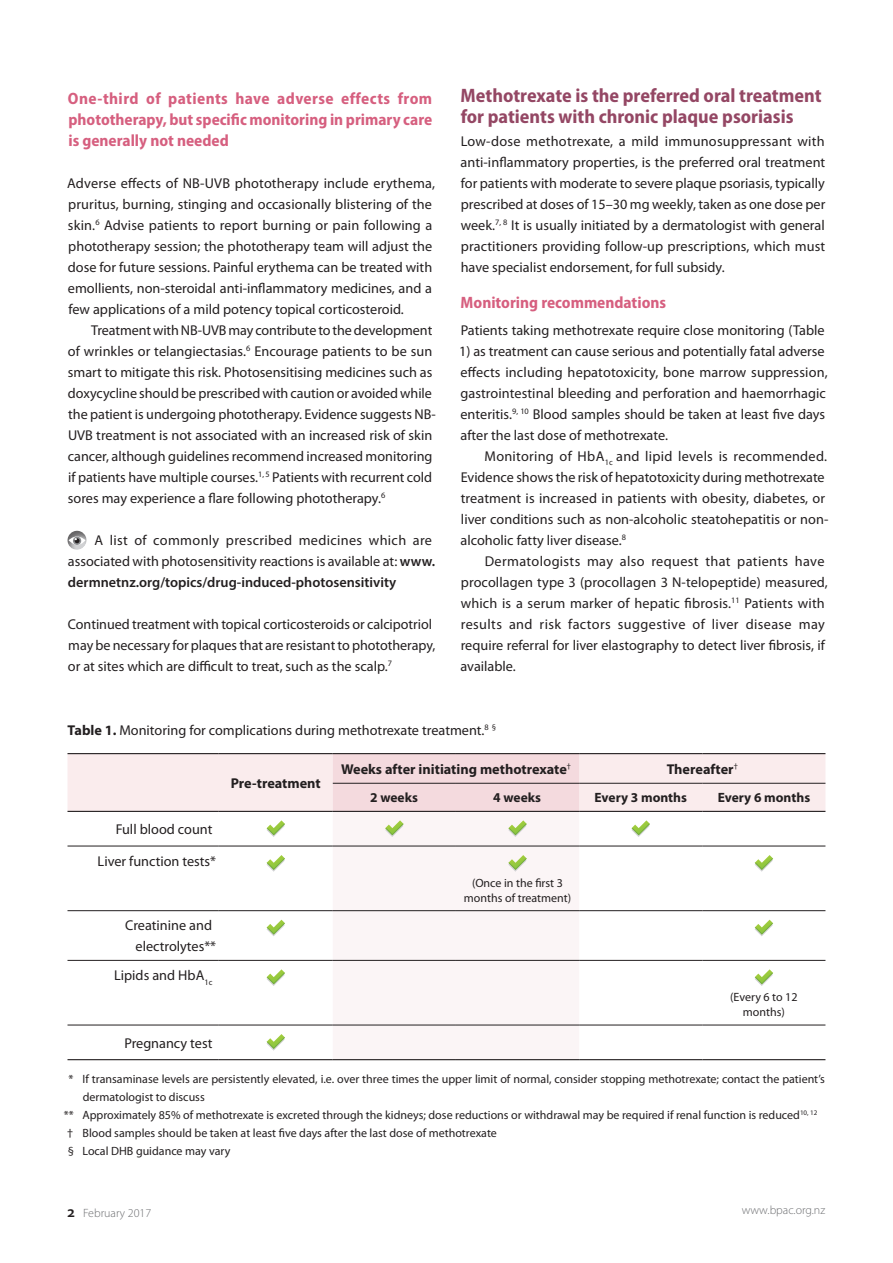
<style>
.page{position:relative;width:893px;height:1263px;background:#fff}
.page>*{position:absolute;margin:0;border:0;box-sizing:border-box;transform-origin:0 0}
.A_head{font:700 semi-condensed 19.5px/21px "Myriad Pro";color:#944764}
.B_head{font:700 semi-condensed 16.5px/21px "Myriad Pro";color:#d65f7f;text-align:justify}
.Body{font:14.25px/21px "Myriad Pro";color:#231f20}
.Body-First_Line_Inde{font:14.25px/21px "Myriad Pro";color:#231f20}
.Body_Line_Space{font:14.25px/21px "Myriad Pro";color:#231f20}
.Body-2{font:700 14.25px "Myriad Pro";color:#231f20}
.Body-3{font:700 13.5px "Myriad Pro";color:#231f20}
.Footnote{font:12px "Myriad Pro";color:#231f20}
.Body-4{font:12px/15px "Myriad Pro";color:#231f20;text-align:center}
.t1{font:300 12px "Myriad Pro";color:#6c6d70}
.s1{font-weight:600}
.s2{font-weight:700}
.s3{font-weight:600;font-size:15.75px;color:#231f20}
</style>
<div class="page">
<div style="left:65px;top:529px;width:23px;height:22px;background:#231f20;opacity:.6"></div>
<svg style="left:69px;top:536px;width:17px;height:9px"></svg>
<svg style="left:73px;top:537px;width:8px;height:8px"></svg>
<svg style="left:75px;top:538px;width:5px;height:5px"></svg>
<svg style="left:68px;top:754px;width:757px;height:57px;background:#f6e4e6"></svg>
<svg style="left:68px;top:828px;width:757px;height:214px"></svg>
<div style="left:333px;top:828px;width:246px;height:214px;background:#fbf5f6"></div>
<hr style="left:333px;top:783px;width:123px;height:1px;background:#231f20">
<hr style="left:456px;top:783px;width:123px;height:1px;background:#231f20">
<hr style="left:579px;top:783px;width:123px;height:1px;background:#231f20">
<hr style="left:702px;top:783px;width:123px;height:1px;background:#231f20">
<hr style="left:68px;top:846px;width:151px;height:1px;background:#231f20">
<hr style="left:219px;top:846px;width:114px;height:1px;background:#231f20">
<hr style="left:333px;top:846px;width:123px;height:1px;background:#231f20">
<hr style="left:456px;top:846px;width:123px;height:1px;background:#231f20">
<hr style="left:579px;top:846px;width:123px;height:1px;background:#231f20">
<hr style="left:702px;top:846px;width:123px;height:1px;background:#231f20">
<hr style="left:68px;top:910px;width:151px;height:1px;background:#231f20">
<hr style="left:219px;top:910px;width:114px;height:1px;background:#231f20">
<hr style="left:333px;top:910px;width:123px;height:1px;background:#231f20">
<hr style="left:456px;top:910px;width:123px;height:1px;background:#231f20">
<hr style="left:579px;top:910px;width:123px;height:1px;background:#231f20">
<hr style="left:702px;top:910px;width:123px;height:1px;background:#231f20">
<hr style="left:68px;top:960px;width:151px;height:1px;background:#231f20">
<hr style="left:219px;top:960px;width:114px;height:1px;background:#231f20">
<hr style="left:333px;top:960px;width:123px;height:1px;background:#231f20">
<hr style="left:456px;top:960px;width:123px;height:1px;background:#231f20">
<hr style="left:579px;top:960px;width:123px;height:1px;background:#231f20">
<hr style="left:702px;top:960px;width:123px;height:1px;background:#231f20">
<hr style="left:68px;top:1025px;width:151px;height:1px;background:#231f20">
<hr style="left:219px;top:1025px;width:114px;height:1px;background:#231f20">
<hr style="left:333px;top:1025px;width:123px;height:1px;background:#231f20">
<hr style="left:456px;top:1025px;width:123px;height:1px;background:#231f20">
<hr style="left:579px;top:1025px;width:123px;height:1px;background:#231f20">
<hr style="left:702px;top:1025px;width:123px;height:1px;background:#231f20">
<hr style="left:68px;top:1059px;width:151px;height:1px;background:#231f20">
<hr style="left:219px;top:1059px;width:114px;height:1px;background:#231f20">
<hr style="left:333px;top:1059px;width:123px;height:1px;background:#231f20">
<hr style="left:456px;top:1059px;width:123px;height:1px;background:#231f20">
<hr style="left:579px;top:1059px;width:123px;height:1px;background:#231f20">
<hr style="left:702px;top:1059px;width:123px;height:1px;background:#231f20">
<hr style="left:68px;top:753px;width:151px;height:1px;background:#231f20">
<hr style="left:219px;top:753px;width:114px;height:1px;background:#231f20">
<hr style="left:68px;top:811px;width:151px;height:1px;background:#231f20">
<hr style="left:219px;top:811px;width:114px;height:1px;background:#231f20">
<hr style="left:333px;top:753px;width:123px;height:1px;background:#231f20">
<hr style="left:456px;top:753px;width:123px;height:1px;background:#231f20">
<hr style="left:579px;top:753px;width:123px;height:1px;background:#231f20">
<hr style="left:702px;top:753px;width:123px;height:1px;background:#231f20">
<hr style="left:333px;top:811px;width:123px;height:1px;background:#231f20">
<hr style="left:456px;top:811px;width:123px;height:1px;background:#231f20">
<hr style="left:579px;top:811px;width:123px;height:1px;background:#231f20">
<hr style="left:702px;top:811px;width:123px;height:1px;background:#231f20">
<svg style="left:267px;top:820px;width:18px;height:17px"></svg>
<svg style="left:385px;top:820px;width:19px;height:17px"></svg>
<svg style="left:508px;top:820px;width:19px;height:17px"></svg>
<svg style="left:631px;top:820px;width:19px;height:17px"></svg>
<svg style="left:267px;top:855px;width:18px;height:17px"></svg>
<svg style="left:508px;top:855px;width:19px;height:17px"></svg>
<svg style="left:755px;top:855px;width:18px;height:17px"></svg>
<svg style="left:267px;top:920px;width:18px;height:16px"></svg>
<svg style="left:755px;top:920px;width:18px;height:16px"></svg>
<svg style="left:267px;top:969px;width:18px;height:17px"></svg>
<svg style="left:755px;top:969px;width:18px;height:17px"></svg>
<svg style="left:267px;top:1034px;width:18px;height:17px"></svg>
<p class="B_head" style="left:68px;top:88px;width:366px">One-third of patients have adverse effects from phototherapy, but specific monitoring in primary care is generally not needed</p>
<p class="Body" style="left:67px;top:172px;width:369px">Adverse effects of NB-UVB phototherapy include erythema, pruritus, burning, stinging and occasionally blistering of the skin.<sup>6</sup> Advise patients to report burning or pain following a phototherapy session; the phototherapy team will adjust the dose for future sessions. Painful erythema can be treated with emollients, non-steroidal anti-inflammatory medicines, and a few applications of a mild potency topical corticosteroid.</p>
<p class="Body-First_Line_Inde" style="left:68px;top:319px;width:369px;text-indent:23px">Treatment with NB-UVB may contribute to the development of wrinkles or telangiectasias.<sup>6</sup> Encourage patients to be sun smart to mitigate this risk. Photosensitising medicines such as doxycycline should be prescribed with caution or avoided while the patient is undergoing phototherapy. Evidence suggests NB-UVB treatment is not associated with an increased risk of skin cancer, although guidelines recommend increased monitoring if patients have multiple courses.<sup>1,</sup> <sup>5</sup> Patients with recurrent cold sores may experience a flare following phototherapy.<sup>6</sup></p>
<p class="Body_Line_Space" style="left:68px;top:529px;width:369px;text-indent:26px">A list of commonly prescribed medicines which are associated with photosensitivity reactions is available at: <span class="s1">www. dermnetnz.org/topics/drug-induced-photosensitivity</span></p>
<p class="Body_Line_Space" style="left:68px;top:613px;width:369px">Continued treatment with topical corticosteroids or calcipotriol may be necessary for plaques that are resistant to phototherapy, or at sites which are difficult to treat, such as the scalp.<sup>7</sup></p>
<p class="A_head" style="left:461px;top:85px;width:362px">Methotrexate is the preferred oral treatment for patients with chronic plaque psoriasis</p>
<p class="Body" style="left:460px;top:130px;width:366px;text-align:justify">Low-dose methotrexate, a mild immunosuppressant with anti-inflammatory properties, is the preferred oral treatment for patients with moderate to severe plaque psoriasis, typically prescribed at doses of 15–30 mg weekly, taken as one dose per week.<sup>7,</sup> <sup>8</sup> It is usually initiated by a dermatologist with general practitioners providing follow-up prescriptions, which must have specialist endorsement, for full subsidy.</p>
<p class="B_head" style="left:461px;top:292px;width:207px">Monitoring recommendations</p>
<p class="Body" style="left:461px;top:319px;width:366px">Patients taking methotrexate require close monitoring (Table</p>
<p class="Body" style="left:459px;top:340px;width:370px">1) as treatment can cause serious and potentially fatal adverse effects including hepatotoxicity, bone marrow suppression, gastrointestinal bleeding and perforation and haemorrhagic enteritis.<sup>9,</sup> <sup>10</sup> Blood samples should be taken at least five days after the last dose of methotrexate.</p>
<p class="Body-First_Line_Inde" style="left:460px;top:445px;width:369px;text-indent:24px">Monitoring of HbA<sub>1c</sub> and lipid levels is recommended.<br>Evidence shows the risk of hepatotoxicity during methotrexate treatment is increased in patients with obesity, diabetes, or liver conditions such as non-alcoholic steatohepatitis or non&shy;alcoholic fatty liver disease.<sup>8</sup></p>
<p class="Body-First_Line_Inde" style="left:460px;top:550px;width:369px;text-indent:24px">Dermatologists may also request that patients have procollagen type 3 (procollagen 3 N-telopeptide) measured, which is a serum marker of hepatic fibrosis.<sup>11</sup> Patients with results and risk factors suggestive of liver disease may require referral for liver elastography to detect liver fibrosis, if available.</p>
<p class="Body_Line_Space" style="left:68px;top:719px;width:430px"><span class="s2">Table 1.</span> Monitoring for complications during methotrexate treatment.<sup>8</sup> <sup>§</sup></p>
<p class="Body" style="left:116px;top:818px;width:98px">Full blood count</p>
<p class="Body" style="left:98px;top:850px;width:120px">Liver function tests*</p>
<p class="Body-2" style="left:231px;top:774px;width:91px">Pre-treatment</p>
<p class="Body" style="left:125px;top:915px;width:92px;text-align:right">Creatinine and electrolytes**</p>
<p class="Body" style="left:114px;top:964px;width:100px">Lipids and HbA<sub>1c</sub></p>
<p class="Body-2" style="left:341px;top:760px;width:231px">Weeks after initiating methotrexate<sup>†</sup></p>
<p class="Body-2" style="left:667px;top:760px;width:73px">Thereafter<sup>†</sup></p>
<p class="Body-3" style="left:370px;top:789px;width:49px">2 weeks</p>
<p class="Body-3" style="left:493px;top:789px;width:49px">4 weeks</p>
<p class="Body-3" style="left:595px;top:789px;width:94px">Every 3 months</p>
<p class="Body-3" style="left:718px;top:789px;width:94px">Every 6 months</p>
<p class="Body-4" style="left:464px;top:875px;width:109px">(Once in the first 3 months of treatment)</p>
<p class="Body-4" style="left:730px;top:989px;width:69px">(Every 6 to 12 months)</p>
<p class="Body" style="left:124px;top:1032px;width:90px">Pregnancy test</p>
<p class="Body-4" style="left:83px;top:1069px;width:744px;line-height:18px;text-align:left;text-indent:-14px">* If transaminase levels are persistently elevated, i.e. over three times the upper limit of normal, consider stopping methotrexate; contact the patient’s dermatologist to discuss</p>
<p class="Footnote" style="left:64px;top:1107px;width:755px">** Approximately 85% of methotrexate is excreted through the kidneys; dose reductions or withdrawal may be required if renal function is reduced<sup>10,</sup> <sup>12</sup></p>
<p class="Footnote" style="left:67px;top:1125px;width:431px">† Blood samples should be taken at least five days after the last dose of methotrexate</p>
<p class="Footnote" style="left:68px;top:1143px;width:164px">§ Local DHB guidance may vary</p>
<p class="t1" style="left:68px;top:1206px;width:85px"><span class="s3">2</span> February 2017</p>
<p class="t1" style="left:742px;top:1202px;width:85px">www.bpac.org.nz</p>
</div>
